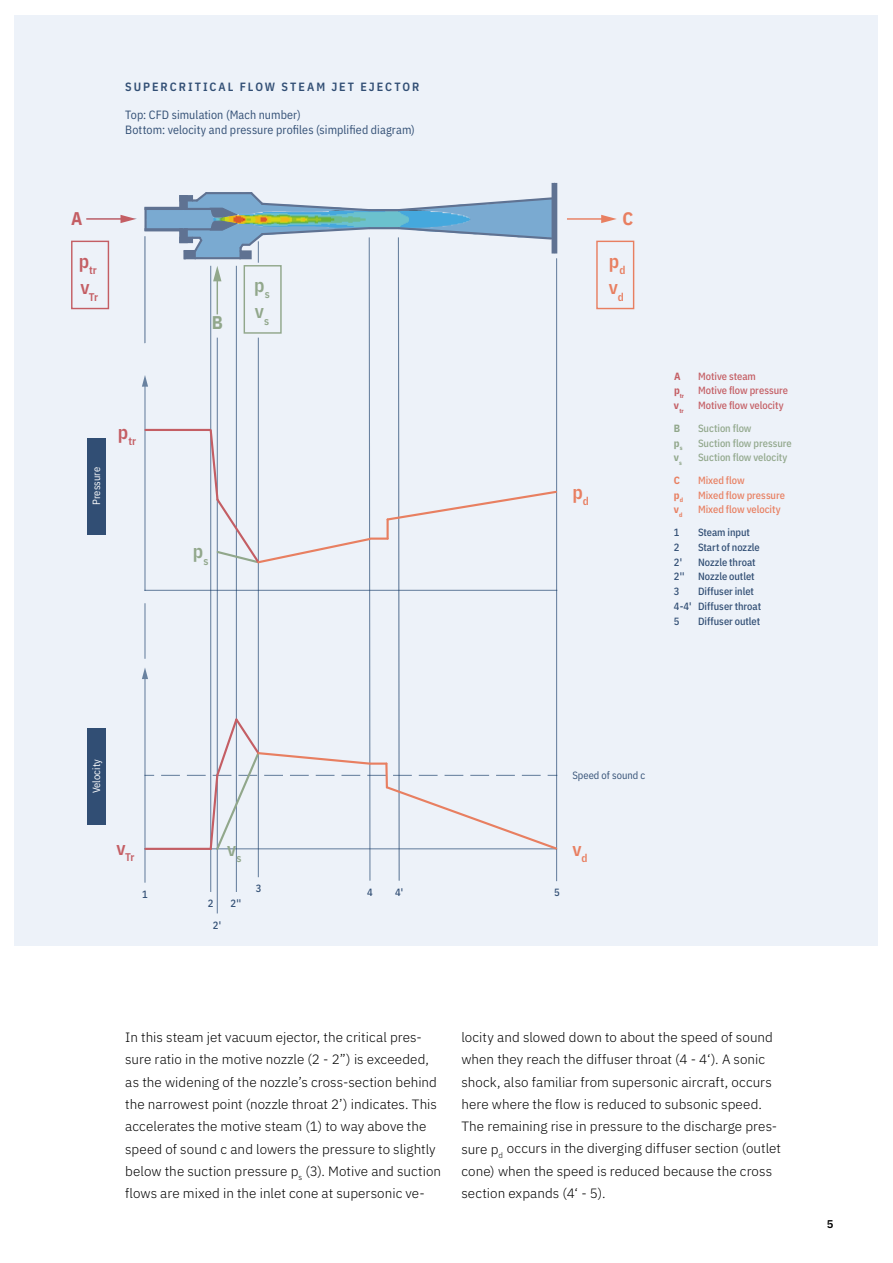
<style>
.page{position:relative;width:893px;height:1263px;background:#fff}
.page>*{position:absolute;margin:0;border:0;box-sizing:border-box;transform-origin:0 0}
.t1{font:600 19.2px/26.4px "IBM Plex Sans Cond";color:#91a78b}
.t2{font:600 19.2px/26.2px "IBM Plex Sans Cond";color:#e87f61}
.t3{font:700 18.3px "IBM Plex Sans Cond";color:#91a78b}
.t4{font:700 18.3px "IBM Plex Sans Cond";color:#c45e64}
.t5{font:700 18.3px "IBM Plex Sans Cond";color:#e87f61}
.t6{font:300 13.5px/22.4px "IBM Plex Sans";letter-spacing:.005em;color:#000}
.t7{font:12px/14.9px "IBM Plex Sans Cond";letter-spacing:.01em;color:#314e74}
.t8{font:600 12px "IBM Plex Sans Cond";letter-spacing:.165em;color:#314e74}
.t9{font:600 11.25px "IBM Plex Sans";color:#000}
.t10{font:600 11.1px "IBM Plex Sans Cond";letter-spacing:-.025em;color:#c45e64}
.t11{font:500 10.5px/14.9px "IBM Plex Sans Cond";letter-spacing:-.005em;color:#314e74}
.t12{font:500 10.5px "IBM Plex Sans Cond";color:#91a78b}
.t13{font:500 10.5px "IBM Plex Sans Cond";color:#c45e64}
.t14{font:500 10.5px "IBM Plex Sans Cond";color:#e87f61}
.t15{font:10.5px "IBM Plex Sans Cond";color:#fff}
.t16{font:10.5px "IBM Plex Sans Cond";color:#314e74}
.t17{font:700 10.5px "IBM Plex Sans Cond";color:#91a78b}
.t18{font:700 10.5px "IBM Plex Sans Cond";color:#e87f61}
.t19{font:700 10.5px "IBM Plex Sans Cond";color:#c45e64}
.t20{font:700 6.15px "IBM Plex Sans Cond";color:#c45e64}
</style>
<div class="page">
<div style="left:15px;top:15px;width:863px;height:930px;background:#edf2f9"></div>
<hr style="left:236px;top:266px;width:1px;height:626px;background:#123865">
<hr style="left:217px;top:338px;width:1px;height:575px;background:#123865">
<hr style="left:210px;top:266px;width:1px;height:626px;background:#123865">
<hr style="left:144px;top:677px;width:2px;height:206px;background:#123865">
<div style="left:71px;top:241px;width:38px;height:68px;border:1px solid #c45e64"></div>
<div style="left:596px;top:241px;width:38px;height:68px;border:1px solid #e87f61"></div>
<hr style="left:567px;top:218px;width:37px;height:2px;background:#e87f61">
<svg style="left:601px;top:215px;width:16px;height:8px"></svg>
<hr style="left:86px;top:218px;width:37px;height:2px;background:#c45e64">
<svg style="left:120px;top:215px;width:16px;height:8px"></svg>
<div style="left:552px;top:183px;width:5px;height:70px;background:#5f7292"></div>
<svg style="left:142px;top:190px;width:416px;height:691px"></svg>
<div style="left:88px;top:728px;width:18px;height:97px;background:#314e74"></div>
<div style="left:88px;top:438px;width:18px;height:96px;background:#314e74"></div>
<p class="t8" style="left:125px;top:77px;width:296px">SUPERCRITICAL FLOW STEAM JET EJECTOR</p>
<p class="t7" style="left:125px;top:106px;width:291px">Top: CFD simulation (Mach number)<br>Bottom: velocity and pressure profiles (simplified diagram)</p>
<h2 class="t4" style="left:71px;top:204px;width:13px">A</h2>
<h2 class="t5" style="left:622px;top:204px;width:12px">C</h2>
<p class="t10" style="left:79px;top:262px;width:20px"><sup>p</sup>tr</p>
<p class="t10" style="left:80px;top:288px;width:19px"><sup>v</sup>Tr</p>
<h1 class="t1" style="left:254px;top:270px;width:17px">p<sub>s </sub>v<sub>s</sub></h1>
<h2 class="t3" style="left:212px;top:308px;width:13px">B</h2>
<p class="t15" style="left:88px;top:505px;width:39px;rotate:-90deg">Pressure</p>
<p class="t10" style="left:118px;top:433px;width:20px"><sup>p</sup>tr</p>
<h1 class="t1" style="left:193px;top:536px;width:17px">p<sub>s</sub></h1>
<h1 class="t2" style="left:609px;top:246px;width:18px">p<sub>d </sub>v<sub>d</sub></h1>
<h1 class="t2" style="left:572px;top:477px;width:18px">p<sub>d</sub></h1>
<p class="t19" style="left:674px;top:367px;width:8px">A</p>
<p class="t13" style="left:698px;top:368px;width:59px">Motive steam</p>
<p class="t20" style="left:674px;top:391px;width:12px"><sup>p</sup>tr</p>
<p class="t13" style="left:698px;top:382px;width:92px">Motive flow pressure</p>
<p class="t20" style="left:674px;top:406px;width:11px"><sup>v</sup>tr</p>
<p class="t13" style="left:698px;top:397px;width:87px">Motive flow velocity</p>
<p class="t17" style="left:674px;top:420px;width:8px">B</p>
<p class="t12" style="left:698px;top:420px;width:55px">Suction flow</p>
<p class="t17" style="left:674px;top:434px;width:10px">p<sub>s</sub></p>
<p class="t12" style="left:698px;top:435px;width:95px">Suction flow pressure</p>
<p class="t17" style="left:674px;top:449px;width:9px">v<sub>s</sub></p>
<p class="t12" style="left:698px;top:449px;width:91px">Suction flow velocity</p>
<p class="t18" style="left:674px;top:472px;width:8px">C</p>
<p class="t14" style="left:698px;top:472px;width:48px">Mixed flow</p>
<p class="t18" style="left:674px;top:486px;width:11px">p<sub>d</sub></p>
<p class="t14" style="left:698px;top:487px;width:89px">Mixed flow pressure</p>
<p class="t18" style="left:674px;top:501px;width:10px">v<sub>d</sub></p>
<p class="t14" style="left:698px;top:501px;width:84px">Mixed flow velocity</p>
<p class="t11" style="left:674px;top:524px;width:7px">1</p>
<p class="t11" style="left:698px;top:524px;width:54px">Steam input</p>
<p class="t11" style="left:674px;top:539px;width:7px">2</p>
<p class="t11" style="left:698px;top:539px;width:63px">Start of nozzle</p>
<p class="t11" style="left:674px;top:553px;width:10px">2'</p>
<p class="t11" style="left:698px;top:553px;width:59px">Nozzle throat</p>
<p class="t11" style="left:674px;top:568px;width:12px">2''</p>
<p class="t11" style="left:698px;top:568px;width:58px">Nozzle outlet</p>
<p class="t11" style="left:674px;top:583px;width:7px">3</p>
<p class="t11" style="left:674px;top:583px;width:89px;text-indent:24px">Diffuser inlet<br>4-4' Diffuser throat<br>5</p>
<p class="t11" style="left:698px;top:613px;width:64px">Diffuser outlet</p>
<p class="t15" style="left:88px;top:793px;width:35px;rotate:-90deg">Velocity</p>
<p class="t16" style="left:572px;top:767px;width:74px">Speed of sound c</p>
<p class="t10" style="left:117px;top:848px;width:19px"><sup>v</sup>Tr</p>
<h1 class="t1" style="left:227px;top:834px;width:16px">v<sub>s</sub></h1>
<p class="t11" style="left:142px;top:886px;width:7px">1</p>
<p class="t11" style="left:208px;top:895px;width:7px">2</p>
<p class="t11" style="left:213px;top:916px;width:10px">2'</p>
<p class="t11" style="left:230px;top:895px;width:12px">2''</p>
<p class="t11" style="left:256px;top:880px;width:7px">3</p>
<p class="t11" style="left:367px;top:884px;width:7px">4</p>
<p class="t11" style="left:554px;top:884px;width:7px">5</p>
<p class="t11" style="left:395px;top:884px;width:10px">4'</p>
<h1 class="t2" style="left:572px;top:834px;width:17px">v<sub>d</sub></h1>
<p class="t6" style="left:125px;top:1025px;width:317px">In this steam jet vacuum ejector, the critical pres&shy;sure ratio in the motive nozzle (2 - 2”) is exceeded, as the widening of the nozzle’s cross-section behind the narrowest point (nozzle throat 2’) indicates. This accelerates the motive steam (1) to way above the speed of sound c and lowers the pressure to slightly below the suction pressure p<sub>s</sub> (3). Motive and suction flows are mixed in the inlet cone at supersonic ve-</p>
<p class="t6" style="left:461px;top:1025px;width:321px">locity and slowed down to about the speed of sound when they reach the diffuser throat (4 - 4‘). A sonic shock, also familiar from supersonic aircraft, occurs here where the flow is reduced to subsonic speed.<br>The remaining rise in pressure to the discharge pres&shy;sure p<sub>d</sub> occurs in the diverging diffuser section (outlet cone) when the speed is reduced because the cross section expands (4‘ - 5).</p>
<p class="t9" style="left:827px;top:1215px;width:8px">5</p>
</div>
